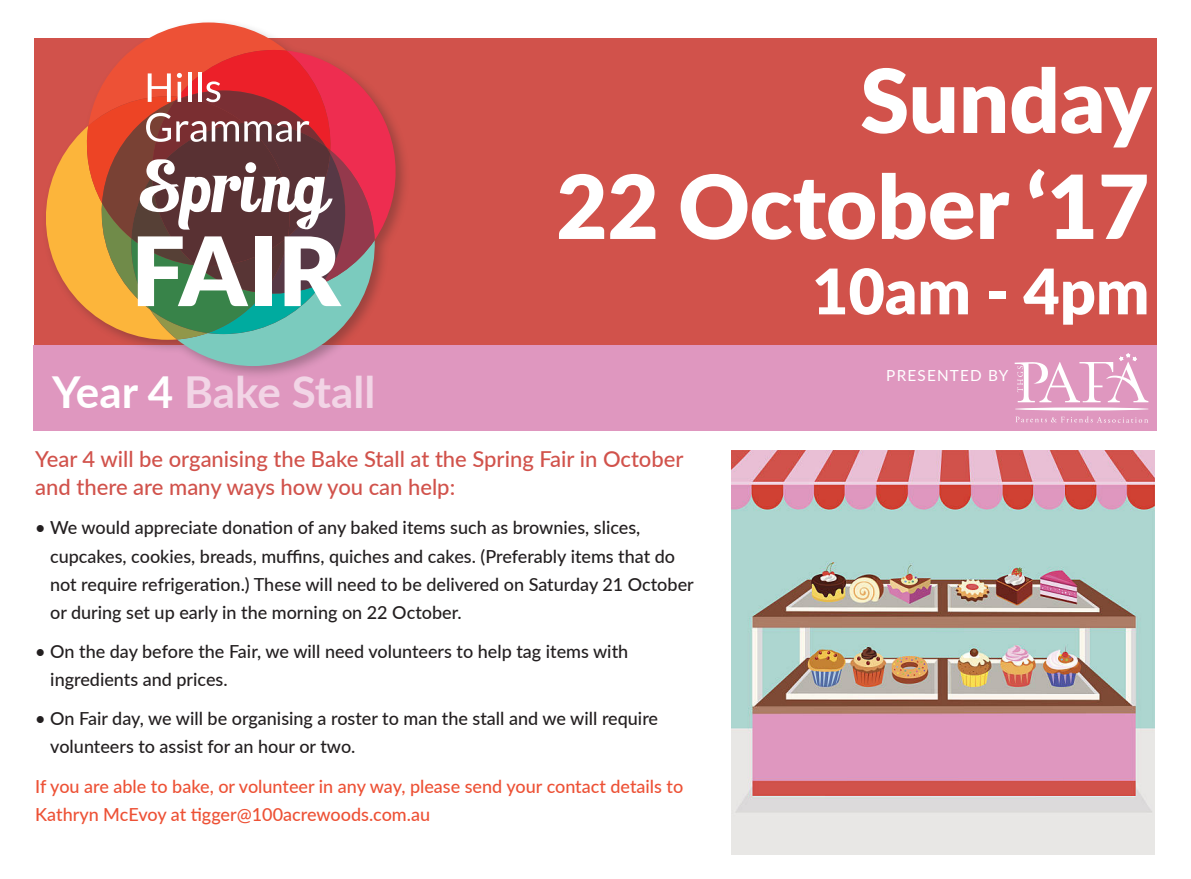
<style>
.page{position:relative;width:1191px;height:879px;background:#fff}
.page>*{position:absolute;margin:0;border:0;box-sizing:border-box;transform-origin:0 0}
.t1{font:900 88.2px/106px "Lato";color:#fff;text-align:right}
.t2{font:900 62.8px "Lato";color:#fff}
.t3{font:700 44px "Lato";color:#f2d5e6}
.t4{font:500 22px/28px "Lato";color:#d1524b}
.t5{font:500 18px/28px "Lato";color:#231f20}
.t6{font:500 18px/28px "Lato";color:#ed5135}
.Default{font:15.2px "Lato";letter-spacing:.08em;color:#fff}
.s1{color:#fff}
</style>
<div class="page">
<div style="left:34px;top:38px;width:1123px;height:352px;background:#d1524b"></div>
<div style="left:34px;top:345px;width:1123px;height:86px;background:#df97bf"></div>
<div style="left:42px;top:19px;width:368px;height:361px;background:#231f20;opacity:.3"></div>
<svg style="left:42px;top:22px;width:365px;height:344px"></svg>
<svg style="left:1015px;top:416px;width:133px;height:7px"></svg>
<hr style="left:1014px;top:407px;width:134px;height:3px;background:#fff;border-radius:50%">
<svg style="left:1014px;top:353px;width:134px;height:49px"></svg>
<img style="left:731px;top:451px;width:423px;height:403px">
<p class="t1" style="left:556px;top:44px;width:597px">Sunday<br>22 October ‘17</p>
<p class="t2" style="left:812px;top:244px;width:339px">10am - 4pm</p>
<p class="t3" style="left:52px;top:359px;width:324px"><span class="s1">Year 4</span> Bake Stall</p>
<p class="Default" style="left:886px;top:365px;width:124px">PRESENTED BY</p>
<p class="t4" style="left:35px;top:444px;width:649px">Year 4 will be organising the Bake Stall at the Spring Fair in October and there are many ways how you can help:</p>
<p class="t5" style="left:50px;top:513px;width:645px;text-indent:-15px">• We would appreciate donation of any baked items such as brownies, slices, cupcakes, cookies, breads, muffins, quiches and cakes. (Preferably items that do not require refrigeration.) These will need to be delivered on Saturday 21 October or during set up early in the morning on 22 October.</p>
<p class="t5" style="left:50px;top:636px;width:579px;text-indent:-15px">• On the day before the Fair, we will need volunteers to help tag items with ingredients and prices.</p>
<p class="t5" style="left:50px;top:704px;width:609px;text-indent:-15px">• On Fair day, we will be organising a roster to man the stall and we will require volunteers to assist for an hour or two.</p>
<p class="t6" style="left:35px;top:771px;width:649px">If you are able to bake, or volunteer in any way, please send your contact details to<br>Kathryn McEvoy at tigger@100acrewoods.com.au</p>
</div>
